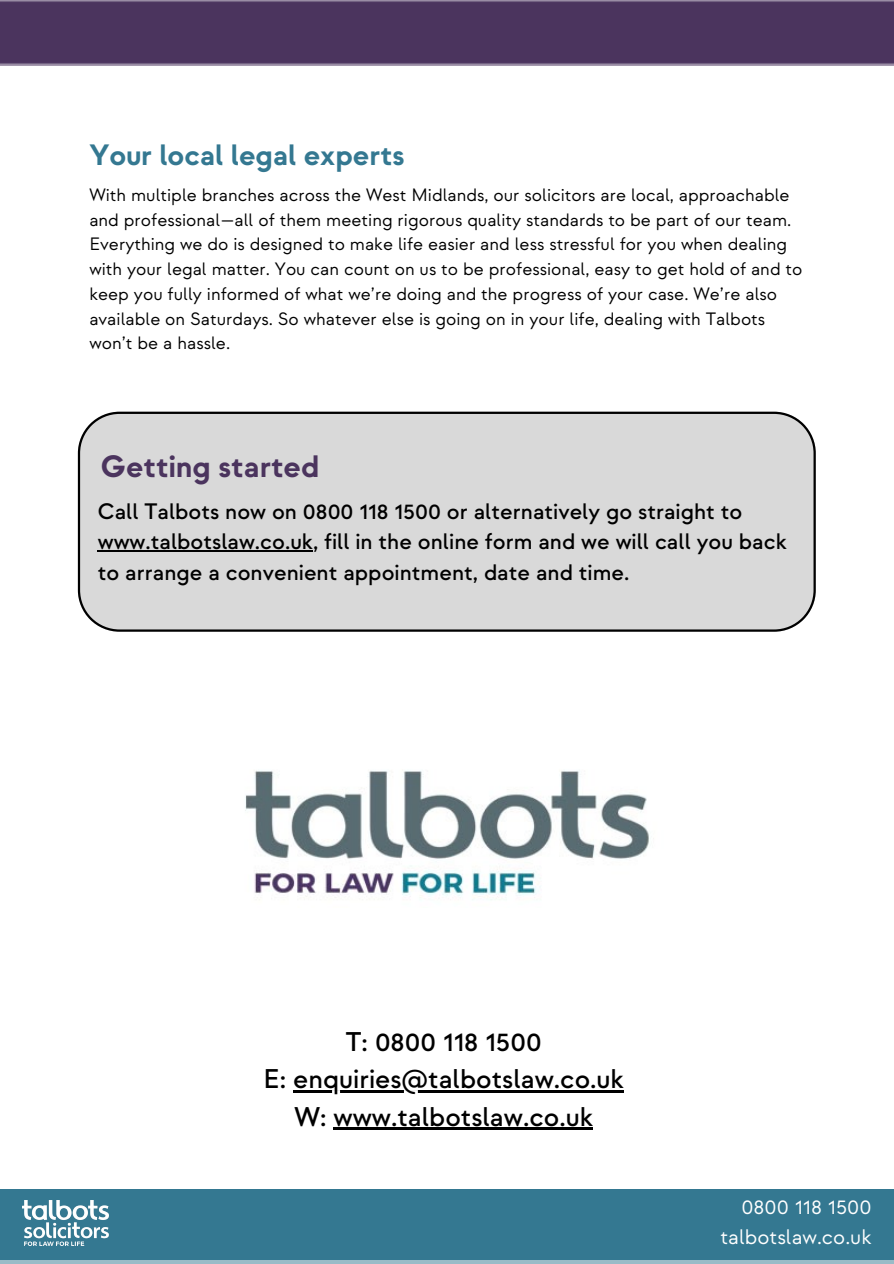
<style>
.page{position:relative;width:894px;height:1264px;background:#fff}
.page>*{position:absolute;margin:0;border:0;box-sizing:border-box;transform-origin:0 0}
.t1{font:700 30.9px "Strawford";color:#4b345e}
.t2{font:700 29.4px "Strawford";color:#347891}
.t3{font:500 27px/37.2px "Strawford";color:#000;text-align:center}
.t4{font:500 22.35px/30.3px "Strawford";color:#000}
.t5{font:21px/29.2px "Strawford";color:#fff;text-align:right}
.t6{font:17.85px/24.8px "Strawford";color:#000}
</style>
<div class="page">
<div style="left:0;top:0;width:893px;height:65px;background:#4b345e"></div>
<div style="left:0;top:1189px;width:893px;height:74px;background:#347891"></div>
<img style="left:22px;top:1200px;width:87px;height:45px">
<div style="left:78px;top:411px;width:737px;height:220px;background:#d9d9d9"></div>
<img style="left:245px;top:770px;width:409px;height:130px">
<hr style="left:98px;top:550px;width:215px;height:1px;background:#000">
<hr style="left:293px;top:1090px;width:330px;height:2px;background:#000">
<hr style="left:333px;top:1127px;width:260px;height:2px;background:#000">
<h2 class="t2" style="left:89px;top:138px;width:316px">Your local legal experts</h2>
<p class="t6" style="left:89px;top:183px;width:714px">With multiple branches across the West Midlands, our solicitors are local, approachable and professional—all of them meeting rigorous quality standards to be part of our team.<br>Everything we do is designed to make life easier and less stressful for you when dealing with your legal matter. You can count on us to be professional, easy to get hold of and to keep you fully informed of what we’re doing and the progress of your case. We’re also available on Saturdays. So whatever else is going on in your life, dealing with Talbots won’t be a hassle.</p>
<h1 class="t1" style="left:101px;top:449px;width:220px">Getting started</h1>
<p class="t4" style="left:98px;top:497px;width:690px">Call Talbots now on 0800 118 1500 or alternatively go straight to www.talbotslaw.co.uk, fill in the online form and we will call you back to arrange a convenient appointment, date and time.</p>
<h3 class="t3" style="left:263px;top:1024px;width:362px">T: 0800 118 1500<br>E: enquiries@talbotslaw.co.uk<br>W: www.talbotslaw.co.uk</h3>
<p class="t5" style="left:720px;top:1193px;width:153px">0800 118 1500 talbotslaw.co.uk</p>
</div>
